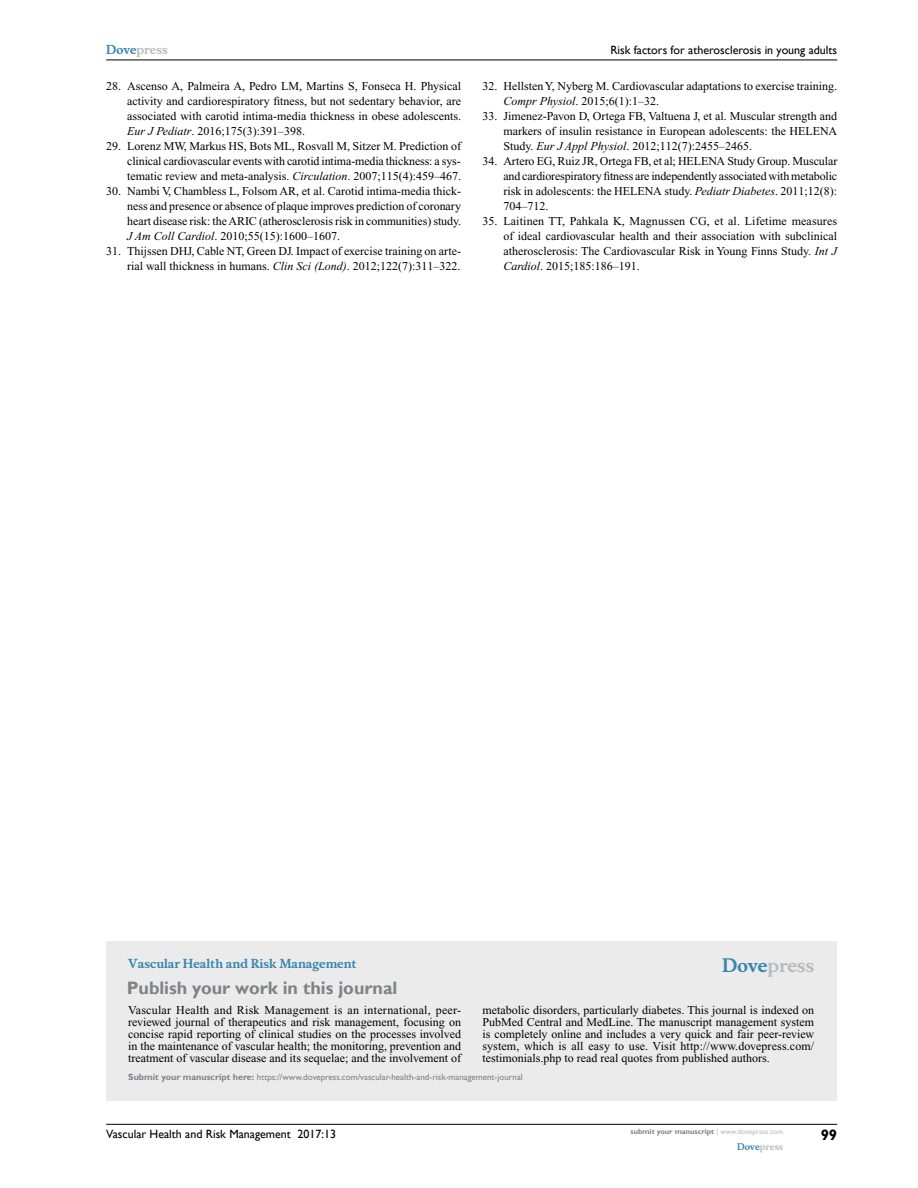
<style>
.page{position:relative;width:918px;height:1188px;background:#fff}
.page>*{position:absolute;margin:0;border:0;box-sizing:border-box;transform-origin:0 0}
.t1{font:700 18px "Gill Sans";color:#808285}
.t2{font:700 18px "Musee";color:#b8babc}
.t3{font:700 15px "Gill Sans";color:#000}
.t4{font:12px/15px "Times New Roman";color:#000;text-align:justify}
.t5{font:12px "Gill Sans";color:#000}
.t6{font:700 12px "Musee";color:#3785ad}
.t7{font:700 12px "Musee";color:#b8babc}
.t8{font:9px "Gill Sans";color:#808285}
.t9{font:700 9px "Musee";color:#b8babc}
.t10{font:700 7.5px "Gill Sans";color:#808285}
.s1{color:#3785ad}
.s2{font-style:italic}
.s3{font-weight:700}
.s4{font-weight:400;color:#b8babc}
</style>
<div class="page">
<div style="left:106px;top:941px;width:731px;height:159px;background:#ebebec"></div>
<hr style="left:106px;top:1124px;width:731px;height:1px;background:#000">
<hr style="left:106px;top:60px;width:731px;height:1px;background:#000">
<p class="t7" style="left:106px;top:43px;width:63px"><span class="s1">Dove</span>press</p>
<p class="t4" style="left:127px;top:79px;width:335px;text-indent:-21px">28. Ascenso A, Palmeira A, Pedro LM, Martins S, Fonseca H. Physical activity and cardiorespiratory fitness, but not sedentary behavior, are associated with carotid intima-media thickness in obese adolescents.<br><span class="s2">Eur J Pediatr</span>. 2016;175(3):391–398.</p>
<p class="t4" style="left:127px;top:139px;width:335px;text-indent:-21px">29. Lorenz MW, Markus HS, Bots ML, Rosvall M, Sitzer M. Prediction of clinical cardiovascular events with carotid intima-media thickness: a sys&shy;tematic review and meta-analysis. <span class="s2">Circulation</span>. 2007;115(4):459–467.</p>
<p class="t4" style="left:127px;top:184px;width:335px;text-indent:-21px">30. Nambi V, Chambless L, Folsom AR, et al. Carotid intima-media thick&shy;ness and presence or absence of plaque improves prediction of coronary heart disease risk: the ARIC (atherosclerosis risk in communities) study.<br><span class="s2">J Am Coll Cardiol</span>. 2010;55(15):1600–1607.</p>
<p class="t4" style="left:106px;top:244px;width:356px;text-align:right">31. Thijssen DHJ, Cable NT, Green DJ. Impact of exercise training on arte&shy;rial wall thickness in humans. <span class="s2">Clin Sci (Lond)</span>. 2012;122(7):311–322.</p>
<p class="t5" style="left:610px;top:43px;width:228px">Risk factors for atherosclerosis in young adults</p>
<p class="t4" style="left:503px;top:79px;width:335px;text-indent:-21px">32. Hellsten Y, Nyberg M. Cardiovascular adaptations to exercise training.<br><span class="s2">Compr Physiol</span>. 2015;6(1):1–32.</p>
<p class="t4" style="left:503px;top:109px;width:335px;text-indent:-21px">33. Jimenez-Pavon D, Ortega FB, Valtuena J, et al. Muscular strength and markers of insulin resistance in European adolescents: the HELENA Study. <span class="s2">Eur J Appl Physiol</span>. 2012;112(7):2455–2465.</p>
<p class="t4" style="left:503px;top:154px;width:335px;text-indent:-21px">34. Artero EG, Ruiz JR, Ortega FB, et al; HELENA Study Group. Muscular and cardiorespiratory fitness are independently associated with metabolic risk in adolescents: the HELENA study. <span class="s2">Pediatr Diabetes</span>. 2011;12(8):<br>704–712.</p>
<p class="t4" style="left:503px;top:214px;width:335px;text-indent:-21px">35. Laitinen TT, Pahkala K, Magnussen CG, et al. Lifetime measures of ideal cardiovascular health and their association with subclinical atherosclerosis: The Cardiovascular Risk in Young Finns Study. <span class="s2">Int J Cardiol</span>. 2015;185:186–191.</p>
<p class="t6" style="left:128px;top:956px;width:230px">Vascular Health and Risk Management</p>
<h1 class="t1" style="left:127px;top:977px;width:272px">Publish your work in this journal</h1>
<h1 class="t2" style="left:722px;top:955px;width:94px"><span class="s1">Dove</span>press</h1>
<p class="t4" style="left:128px;top:1004px;width:334px;line-height:12px">Vascular Health and Risk Management is an international, peer&shy;reviewed journal of therapeutics and risk management, focusing on concise rapid reporting of clinical studies on the processes involved in the maintenance of vascular health; the monitoring, prevention and treatment of vascular disease and its sequelae; and the involvement of</p>
<p class="t4" style="left:482px;top:1004px;width:333px;line-height:12px">metabolic disorders, particularly diabetes. This journal is indexed on PubMed Central and MedLine. The manuscript management system is completely online and includes a very quick and fair peer-review system, which is all easy to use. Visit http://www.dovepress.com/ testimonials.php to read real quotes from published authors.</p>
<p class="t8" style="left:128px;top:1072px;width:396px"><span class="s3">Submit your manuscript here:</span> https://www.dovepress.com/vascular-health-and-risk-management-journal</p>
<p class="t5" style="left:106px;top:1127px;width:231px">Vascular Health and Risk Management 2017:13</p>
<p class="t10" style="left:631px;top:1127px;width:154px">submit your manuscript <span class="s4">| www.dovepress.com</span></p>
<p class="t9" style="left:737px;top:1141px;width:48px"><span class="s1">Dove</span>press</p>
<p class="t3" style="left:821px;top:1126px;width:18px">99</p>
</div>
